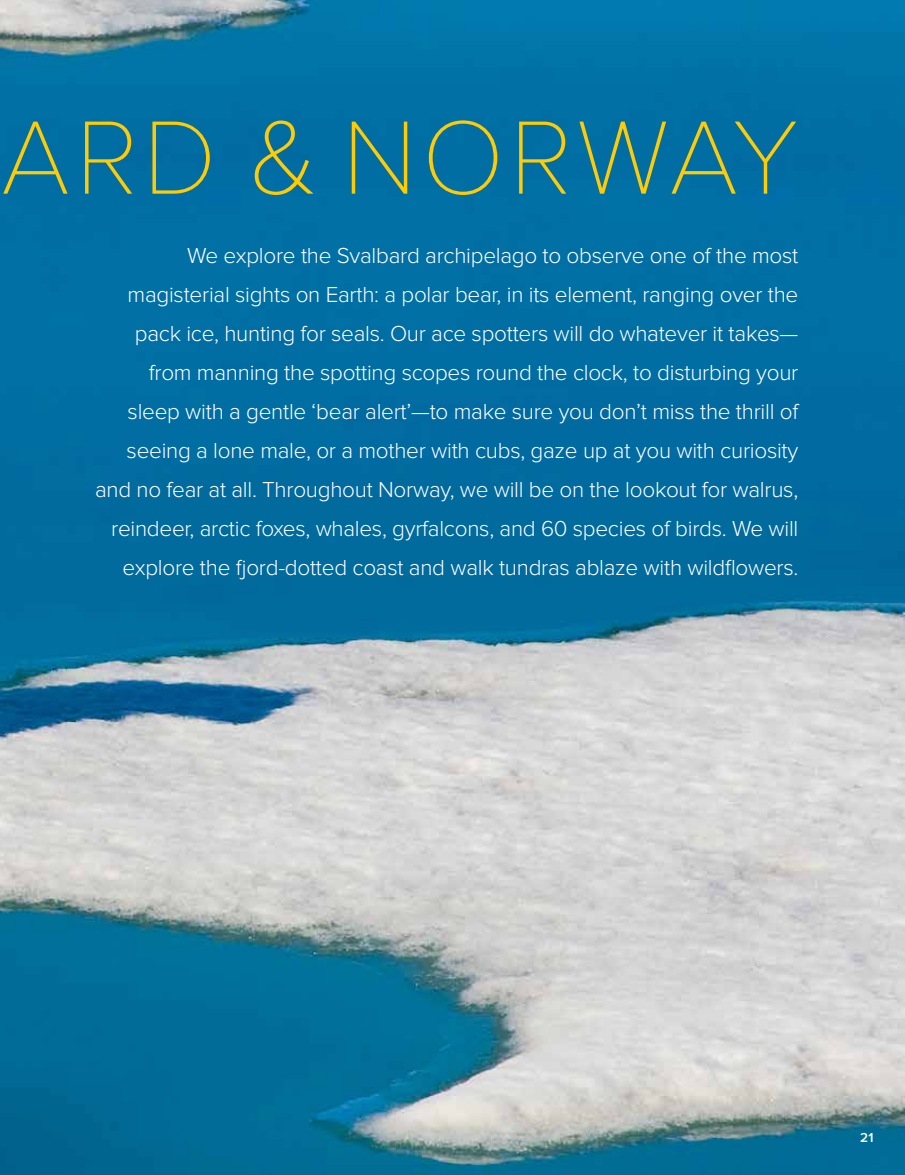
<style>
.page{position:relative;width:905px;height:1175px;background:#fff}
.page>*{position:absolute;margin:0;border:0;box-sizing:border-box;transform-origin:0 0}
.t1{font:100 108px "Proxima Nova";letter-spacing:.045em;color:#ffcb05}
.t2{font:300 22.5px/39px "Proxima Nova";letter-spacing:-.01em;color:#fff;text-align:right}
.t3{font:600 13.5px "Proxima Nova";color:#fff}
</style>
<div class="page">
<img style="left:0;top:0;width:904px;height:1174px">
<h1 class="t1" style="left:1px;top:98px;width:798px">ARD &amp; NORWAY</h1>
<p class="t2" style="left:95px;top:236px;width:704px">We explore the Svalbard archipelago to observe one of the most magisterial sights on Earth: a polar bear, in its element, ranging over the pack ice, hunting for seals. Our ace spotters will do whatever it takes— from manning the spotting scopes round the clock, to disturbing your sleep with a gentle ‘bear alert’—to make sure you don’t miss the thrill of seeing a lone male, or a mother with cubs, gaze up at you with curiosity and no fear at all. Throughout Norway, we will be on the lookout for walrus, reindeer, arctic foxes, whales, gyrfalcons, and 60 species of birds. We will explore the fjord-dotted coast and walk tundras ablaze with wildflowers.</p>
<p class="t3" style="left:860px;top:1129px;width:15px">21</p>
</div>
